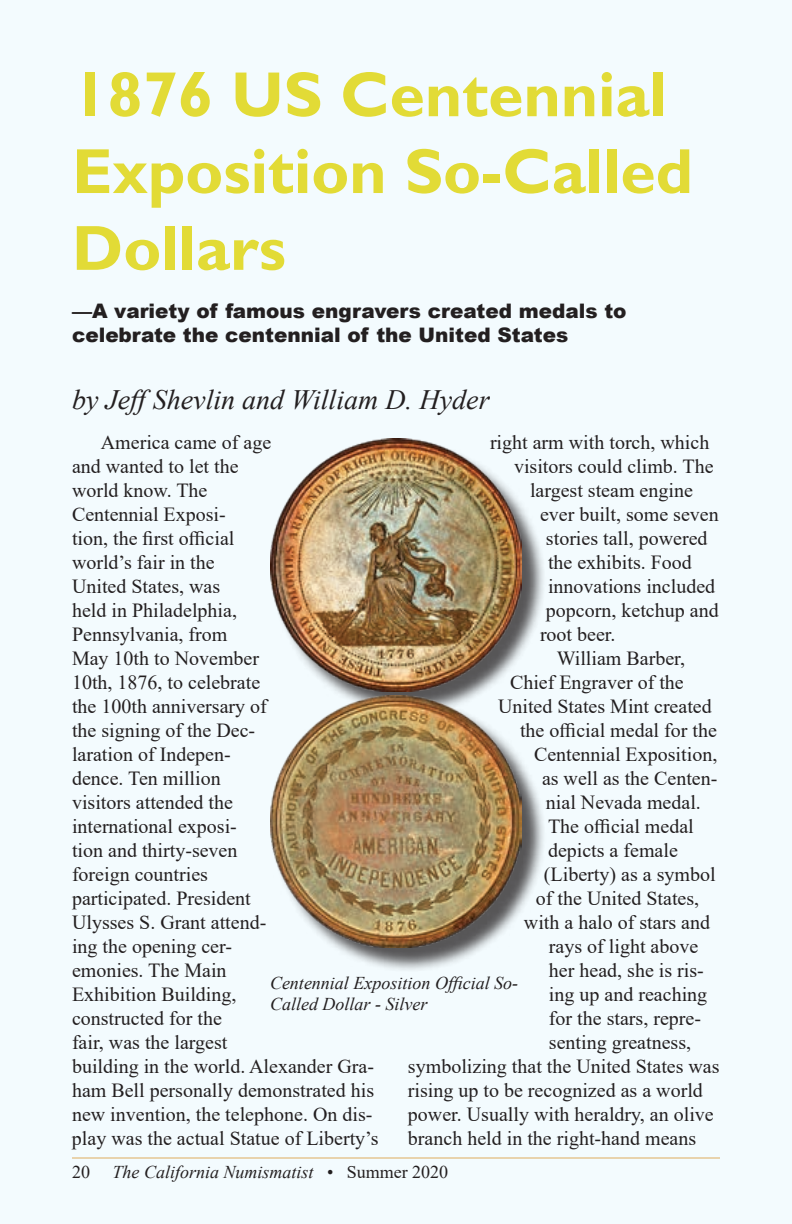
<style>
.page{position:relative;width:792px;height:1224px;background:#f3fbfe}
.page>*{position:absolute;margin:0;border:0;box-sizing:border-box;transform-origin:0 0}
.t1{font:700 64px/76.8px "Gill Sans";color:#e2db36}
.t2{font:italic 28px "Times New Roman";color:#231f20}
.t3{font:20px/24px "Times New Roman";color:#231f20}
.t4{font:900 20px/24px "Arial";color:#231f20}
.t5{font:italic 18px/21.6px "Times New Roman";color:#231f20}
.t6{font:18px "Times New Roman";color:#231f20}
.s1{font-style:normal}
</style>
<div class="page">
<div style="left:273px;top:442px;width:274px;height:274px;background:#231f20;opacity:.75"></div>
<img style="left:270px;top:439px;width:252px;height:252px">
<div style="left:273px;top:699px;width:274px;height:273px;background:#231f20;opacity:.75"></div>
<img style="left:270px;top:696px;width:252px;height:251px">
<hr style="left:72px;top:1157px;width:648px;height:2px;background:#e8d3ad">
<h1 class="t1" style="left:72px;top:58px;width:623px">1876 US Centennial<br>Exposition So-Called<br>Dollars</h1>
<p class="t4" style="left:72px;top:298px;width:556px">—A variety of famous engravers created medals to celebrate the centennial of the United States</p>
<h2 class="t2" style="left:72px;top:380px;width:419px">by JeffShevlin and William D. Hyder</h2>
<p class="t3" style="left:72px;top:429px;width:308px;text-indent:29px">America came of age<br>and wanted to let the<br>world know. The<br>Centennial Exposi-<br>tion, the first official<br>world’s fair in the<br>United States, was<br>held in Philadelphia,<br>Pennsylvania, from<br>May 10th to November<br>10th, 1876, to celebrate<br>the 100th anniversary of<br>the signing of the Dec-<br>laration of Indepen-<br>dence. Ten million<br>visitors attended the<br>international exposi-<br>tion and thirty-seven<br>foreign countries<br>participated. President<br>Ulysses S. Grant attend-<br>ing the opening cer-<br>emonies. The Main<br>Exhibition Building,<br>constructed for the<br>fair, was the largest<br>building in the world. Alexander Gra&shy;ham Bell personally demonstrated his new invention, the telephone. On dis&shy;play was the actual Statue of Liberty’s</p>
<p class="t3" style="left:490px;top:429px;width:221px">right arm with torch, which</p>
<p class="t3" style="left:514px;top:453px;width:201px">visitors could climb. The</p>
<p class="t3" style="left:530px;top:477px;width:164px">largest steam engine</p>
<p class="t3" style="left:540px;top:501px;width:180px">ever built, some seven</p>
<p class="t3" style="left:546px;top:525px;width:163px">stories tall, powered</p>
<p class="t3" style="left:548px;top:549px;width:145px">the exhibits. Food</p>
<p class="t3" style="left:548px;top:573px;width:169px">innovations included</p>
<p class="t3" style="left:546px;top:597px;width:174px">popcorn, ketchup and</p>
<p class="t3" style="left:540px;top:621px;width:77px">root beer.</p>
<p class="t3" style="left:557px;top:645px;width:130px">William Barber,</p>
<p class="t3" style="left:510px;top:669px;width:175px">Chief Engraver of the</p>
<p class="t3" style="left:498px;top:693px;width:215px">United States Mint created</p>
<p class="t3" style="left:520px;top:717px;width:198px">the official medal for the</p>
<p class="t3" style="left:534px;top:741px;width:185px">Centennial Exposition,</p>
<p class="t3" style="left:542px;top:765px;width:177px">as well as the Centen-</p>
<p class="t3" style="left:546px;top:789px;width:156px">nial Nevada medal.</p>
<p class="t3" style="left:548px;top:813px;width:147px">The official medal</p>
<p class="t3" style="left:548px;top:837px;width:131px">depicts a female</p>
<p class="t3" style="left:544px;top:861px;width:173px">(Liberty) as a symbol</p>
<p class="t3" style="left:536px;top:885px;width:165px">of the United States,</p>
<p class="t3" style="left:524px;top:909px;width:188px">with a halo of stars and</p>
<p class="t3" style="left:549px;top:933px;width:151px">rays of light above</p>
<p class="t3" style="left:549px;top:957px;width:156px">her head, she is ris-</p>
<p class="t3" style="left:549px;top:981px;width:160px">ing up and reaching</p>
<p class="t3" style="left:549px;top:1005px;width:154px">for the stars, repre-</p>
<p class="t3" style="left:549px;top:1029px;width:144px">senting greatness,</p>
<p class="t3" style="left:408px;top:1053px;width:313px">symbolizing that the United States was</p>
<p class="t3" style="left:408px;top:1077px;width:296px">rising up to be recognized as a world</p>
<p class="t3" style="left:408px;top:1101px;width:307px">power. Usually with heraldry, an olive</p>
<p class="t3" style="left:408px;top:1125px;width:290px">branch held in the right-hand means</p>
<p class="t5" style="left:270px;top:972px;width:250px">Centennial Exposition Official So-<br>Called Dollar - Silver</p>
<p class="t6" style="left:72px;top:1160px;width:19px">20</p>
<p class="t5" style="left:112px;top:1161px;width:337px">The California Numismatist <span class="s1">• Summer 2020</span></p>
</div>
